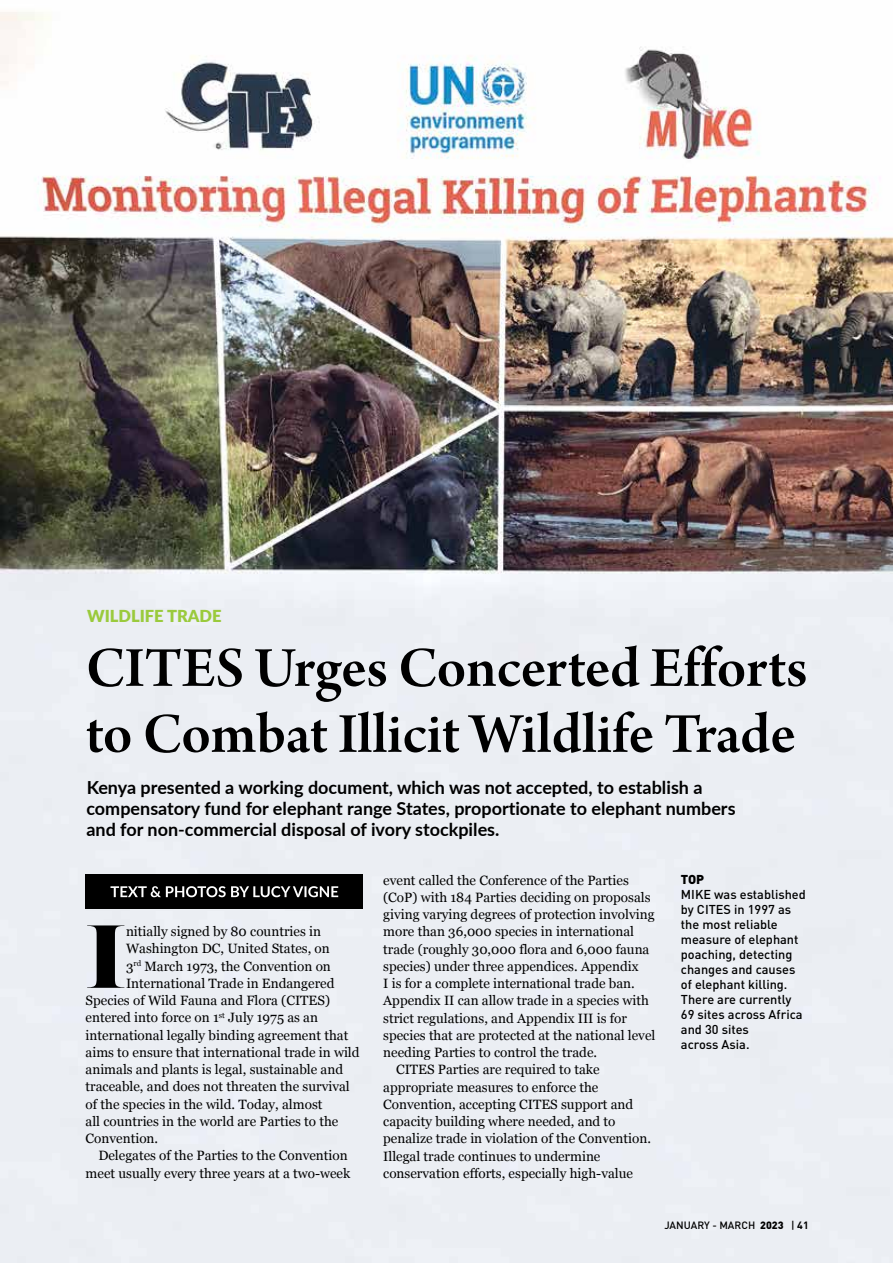
<style>
.page{position:relative;width:893px;height:1263px;background:#fff}
.page>*{position:absolute;margin:0;border:0;box-sizing:border-box;transform-origin:0 0}
.t1{font:79.65px "Pistilli";color:#000}
.t2{font:60px/66px "Arno Pro Smbd Subhead";color:#000}
.t3{font:700 18px/21px "Lato";color:#000}
.t4{font:900 16.5px "Lato";color:#9aca3c}
.t5{font:13.5px "Georgia";color:#000}
.t6{font:500 12.75px/15px "DIN Pro";color:#000}
.t7{font:900 12.75px "DIN Pro";color:#000}
.t8{font:500 10.5px "DIN Pro";color:#000}
.s1{font-weight:900}
.s2{font-weight:700}
</style>
<div class="page">
<img style="left:0;top:12px;width:893px;height:1251px">
<div style="left:86px;top:874px;width:277px;height:35px;background:#000"></div>
<svg style="left:110px;top:886px;width:228px;height:11px"></svg>
<p class="t4" style="left:87px;top:603px;width:136px">WILDLIFE TRADE</p>
<h2 class="t2" style="left:86px;top:638px;width:723px">CITES Urges Concerted Efforts to Combat Illicit Wildlife Trade</h2>
<h3 class="t3" style="left:86px;top:776px;width:651px">Kenya presented a working document, which was not accepted, to establish a compensatory fund for elephant range States, proportionate to elephant numbers and for non-commercial disposal of ivory stockpiles.</h3>
<h1 class="t1" style="left:86px;top:906px;width:42px">I</h1>
<p class="t5" style="left:126px;top:921px;width:197px">nitially signed by 80 countries in</p>
<p class="t5" style="left:126px;top:939px;width:205px">Washington DC, United States, on</p>
<p class="t5" style="left:126px;top:956px;width:206px">3<sup>rd</sup> March 1973, the Convention on</p>
<p class="t5" style="left:126px;top:973px;width:210px">International Trade in Endangered</p>
<p class="t5" style="left:86px;top:990px;width:246px">Species of Wild Fauna and Flora (CITES)</p>
<p class="t5" style="left:86px;top:1008px;width:234px">entered into force on 1<sup>st</sup> July 1975 as an</p>
<p class="t5" style="left:86px;top:1025px;width:264px">international legally binding agreement that</p>
<p class="t5" style="left:86px;top:1042px;width:275px">aims to ensure that international trade in wild</p>
<p class="t5" style="left:86px;top:1059px;width:259px">animals and plants is legal, sustainable and</p>
<p class="t5" style="left:86px;top:1077px;width:266px">traceable, and does not threaten the survival</p>
<p class="t5" style="left:86px;top:1094px;width:238px">of the species in the wild. Today, almost</p>
<p class="t5" style="left:86px;top:1111px;width:254px">all countries in the world are Parties to the</p>
<p class="t5" style="left:86px;top:1128px;width:74px">Convention.</p>
<p class="t5" style="left:98px;top:1146px;width:251px">Delegates of the Parties to the Convention</p>
<p class="t5" style="left:86px;top:1163px;width:266px">meet usually every three years at a two-week</p>
<p class="t5" style="left:383px;top:870px;width:247px">event called the Conference of the Parties</p>
<p class="t5" style="left:383px;top:887px;width:269px">(CoP) with 184 Parties deciding on proposals</p>
<p class="t5" style="left:383px;top:904px;width:273px">giving varying degrees of protection involving</p>
<p class="t5" style="left:383px;top:922px;width:252px">more than 36,000 species in international</p>
<p class="t5" style="left:383px;top:939px;width:268px">trade (roughly 30,000 flora and 6,000 fauna</p>
<p class="t5" style="left:383px;top:956px;width:257px">species) under three appendices. Appendix</p>
<p class="t5" style="left:383px;top:973px;width:253px">I is for a complete international trade ban.</p>
<p class="t5" style="left:383px;top:991px;width:267px">Appendix II can allow trade in a species with</p>
<p class="t5" style="left:383px;top:1008px;width:245px">strict regulations, and Appendix III is for</p>
<p class="t5" style="left:383px;top:1025px;width:274px">species that are protected at the national level</p>
<p class="t5" style="left:383px;top:1042px;width:215px">needing Parties to control the trade.</p>
<p class="t5" style="left:396px;top:1060px;width:205px">CITES Parties are required to take</p>
<p class="t5" style="left:383px;top:1077px;width:217px">appropriate measures to enforce the</p>
<p class="t5" style="left:383px;top:1094px;width:252px">Convention, accepting CITES support and</p>
<p class="t5" style="left:383px;top:1111px;width:234px">capacity building where needed, and to</p>
<p class="t5" style="left:383px;top:1129px;width:269px">penalize trade in violation of the Convention.</p>
<p class="t5" style="left:383px;top:1146px;width:219px">Illegal trade continues to undermine</p>
<p class="t5" style="left:383px;top:1163px;width:251px">conservation efforts, especially high-value</p>
<p class="t7" style="left:681px;top:871px;width:25px">TOP</p>
<p class="t6" style="left:681px;top:886px;width:126px">MIKE was established by CITES in 1997 as the most reliable measure of elephant poaching, detecting changes and causes of elephant killing.<br>There are currently<br>69 sites across Africa and 30 sites<br>across Asia.</p>
<p class="t8" style="left:664px;top:1218px;width:146px">JANUARY - MARCH <span class="s1">2023</span> | <span class="s2">41</span></p>
</div>
